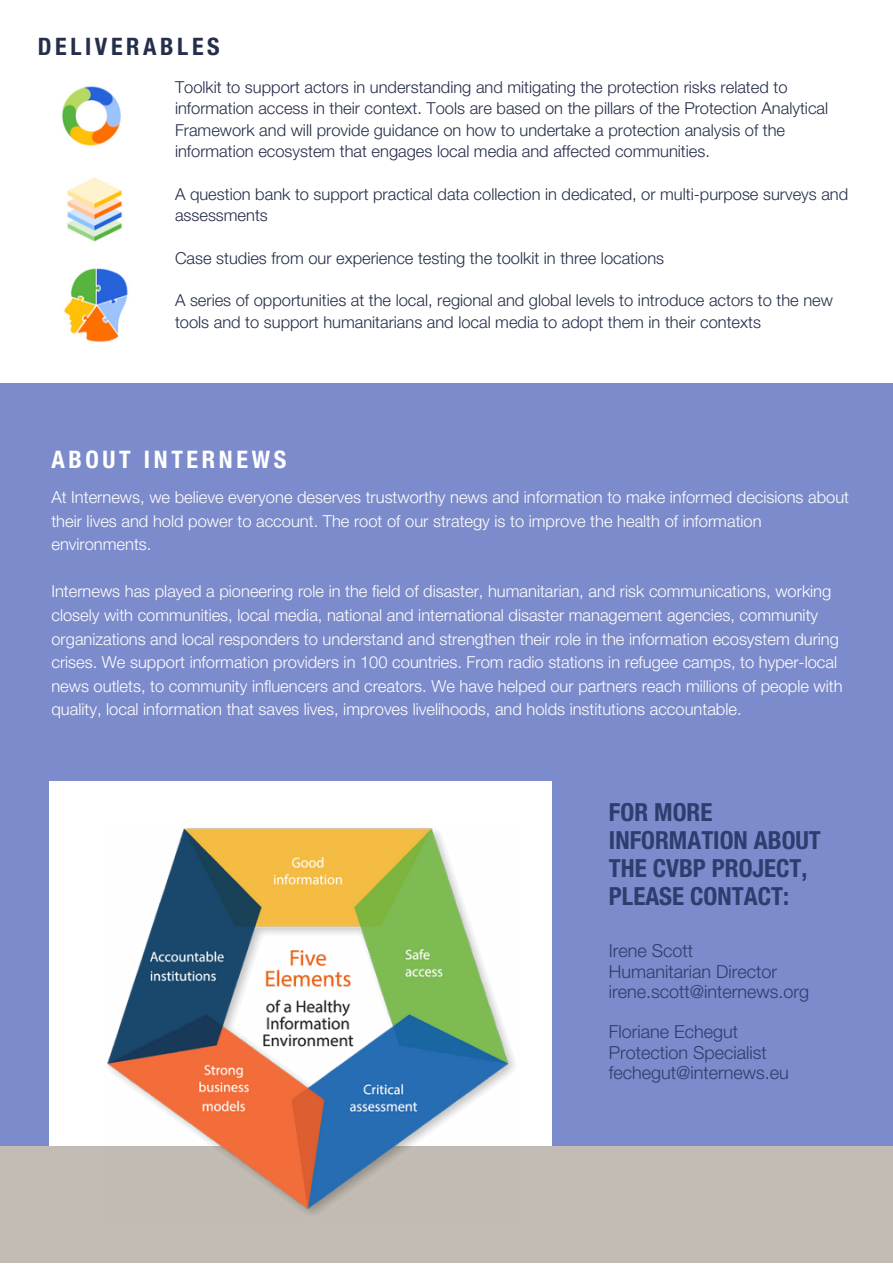
<style>
.page{position:relative;width:893px;height:1264px;background:#fff}
.page>*{position:absolute;margin:0;border:0;box-sizing:border-box;transform-origin:0 0}
.t1{font:700 condensed 24.9px/28px "Helvetica Neue LT Std";color:#2d3d6d}
.t2{font:700 condensed 24.15px "Helvetica Neue LT Std";letter-spacing:.15em;color:#fff}
.t3{font:700 condensed 24.15px "Helvetica Neue LT Std";letter-spacing:.15em;color:#252e4a}
.t4{font:300 18px/20.2px "Helvetica Neue LT Std";color:#2d3d6d}
.t5{font:300 16.5px/23.5px "Helvetica Neue LT Std";color:#fff}
.t6{font:300 16.5px/21.3px "Helvetica Neue LT Std";color:#252e4a}
</style>
<div class="page">
<div style="left:0;top:383px;width:892px;height:778px;background:#7c8bcb"></div>
<div style="left:49px;top:781px;width:503px;height:481px;background:#fff"></div>
<div style="left:0;top:1146px;width:892px;height:116px;background:#c3bcb4"></div>
<img style="left:107px;top:828px;width:408px;height:386px">
<img style="left:62px;top:86px;width:59px;height:60px">
<img style="left:67px;top:177px;width:56px;height:65px">
<img style="left:64px;top:268px;width:64px;height:75px">
<h2 class="t3" style="left:38px;top:38px;width:183px">DELIVERABLES</h2>
<p class="t6" style="left:175px;top:79px;width:654px">Toolkit to support actors in understanding and mitigating the protection risks related to information access in their context. Tools are based on the pillars of the Protection Analytical Framework and will provide guidance on how to undertake a protection analysis of the information ecosystem that engages local media and affected communities.</p>
<p class="t6" style="left:175px;top:185px;width:674px">A question bank to support practical data collection in dedicated, or multi-purpose surveys and assessments</p>
<p class="t6" style="left:175px;top:249px;width:490px">Case studies from our experience testing the toolkit in three locations</p>
<p class="t6" style="left:175px;top:292px;width:659px">A series of opportunities at the local, regional and global levels to introduce actors to the new tools and to support humanitarians and local media to adopt them in their contexts</p>
<h2 class="t2" style="left:51px;top:451px;width:236px">ABOUT INTERNEWS</h2>
<p class="t5" style="left:51px;top:487px;width:799px">At Internews, we believe everyone deserves trustworthy news and information to make informed decisions about their lives and hold power to account. The root of our strategy is to improve the health of information environments.</p>
<p class="t5" style="left:51px;top:582px;width:792px">Internews has played a pioneering role in the field of disaster, humanitarian, and risk communications, working closely with communities, local media, national and international disaster management agencies, community organizations and local responders to understand and strengthen their role in the information ecosystem during crises. We support information providers in 100 countries. From radio stations in refugee camps, to hyper-local news outlets, to community influencers and creators. We have helped our partners reach millions of people with quality, local information that saves lives, improves livelihoods, and holds institutions accountable.</p>
<h1 class="t1" style="left:609px;top:801px;width:213px">FOR MORE<br>INFORMATION ABOUT<br>THE CVBP PROJECT,<br>PLEASE CONTACT:</h1>
<p class="t4" style="left:609px;top:943px;width:202px">Irene Scott<br>Humanitarian Director irene.scott@internews.org</p>
<p class="t4" style="left:609px;top:1024px;width:181px">Floriane Echegut<br>Protection Specialist fechegut@internews.eu</p>
</div>
